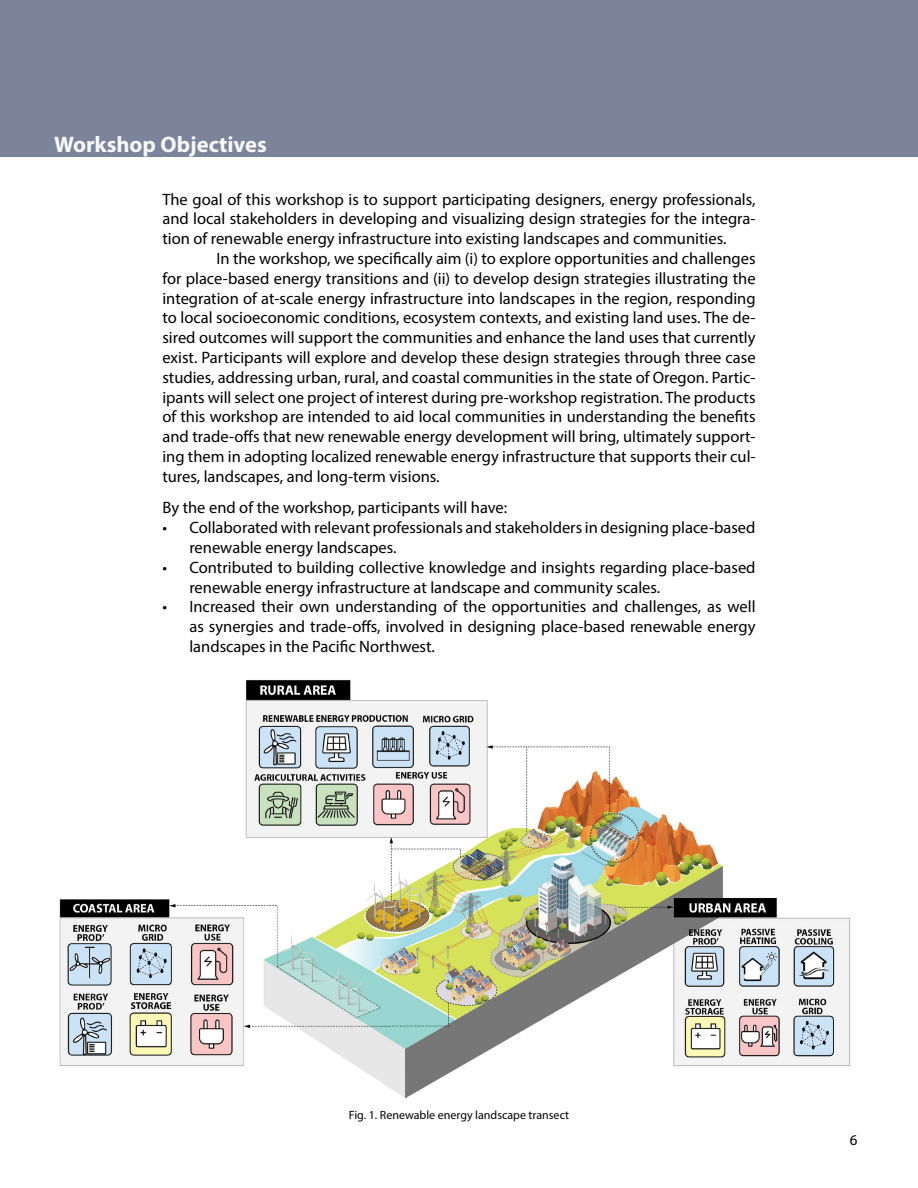
<style>
.page{position:relative;width:918px;height:1188px;background:#fff}
.page>*{position:absolute;margin:0;border:0;box-sizing:border-box;transform-origin:0 0}
.t1{font:700 22.5px "Myriad Pro";color:#f8f8f9}
.t2{font:16.5px/19.8px "Myriad Pro";color:#000;text-align:justify}
.t3{font:15px "Myriad Pro";color:#000}
.t4{font:12px "Myriad Pro";color:#000}
</style>
<div class="page">
<div style="left:0;top:0;width:918px;height:157px;background:#7b849b"></div>
<img style="left:59px;top:680px;width:791px;height:419px">
<h1 class="t1" style="left:54px;top:130px;width:214px">Workshop Objectives</h1>
<p class="t2" style="left:162px;top:189px;width:595px">The goal of this workshop is to support participating designers, energy professionals, and local stakeholders in developing and visualizing design strategies for the integra&shy;tion of renewable energy infrastructure into existing landscapes and communities.</p>
<p class="t2" style="left:162px;top:248px;width:595px;text-indent:54px">In the workshop, we specifically aim (i) to explore opportunities and challenges for place-based energy transitions and (ii) to develop design strategies illustrating the integration of at-scale energy infrastructure into landscapes in the region, responding to local socioeconomic conditions, ecosystem contexts, and existing land uses. The de&shy;sired outcomes will support the communities and enhance the land uses that currently exist. Participants will explore and develop these design strategies through three case studies, addressing urban, rural, and coastal communities in the state of Oregon. Partic&shy;ipants will select one project of interest during pre-workshop registration. The products of this workshop are intended to aid local communities in understanding the benefits and trade-offs that new renewable energy development will bring, ultimately support&shy;ing them in adopting localized renewable energy infrastructure that supports their cul&shy;tures, landscapes, and long-term visions.</p>
<p class="t2" style="left:162px;top:498px;width:346px">By the end of the workshop, participants will have:</p>
<p class="t2" style="left:189px;top:518px;width:568px;text-indent:-27px">• Collaborated with relevant professionals and stakeholders in designing place-based renewable energy landscapes.</p>
<p class="t2" style="left:189px;top:557px;width:568px;text-indent:-27px">• Contributed to building collective knowledge and insights regarding place-based renewable energy infrastructure at landscape and community scales.</p>
<p class="t2" style="left:189px;top:597px;width:568px;text-indent:-27px">• Increased their own understanding of the opportunities and challenges, as well as synergies and trade-offs, involved in designing place-based renewable energy landscapes in the Pacific Northwest.</p>
<p class="t4" style="left:349px;top:1108px;width:222px">Fig. 1. Renewable energy landscape transect</p>
<p class="t3" style="left:850px;top:1131px;width:9px">6</p>
</div>
